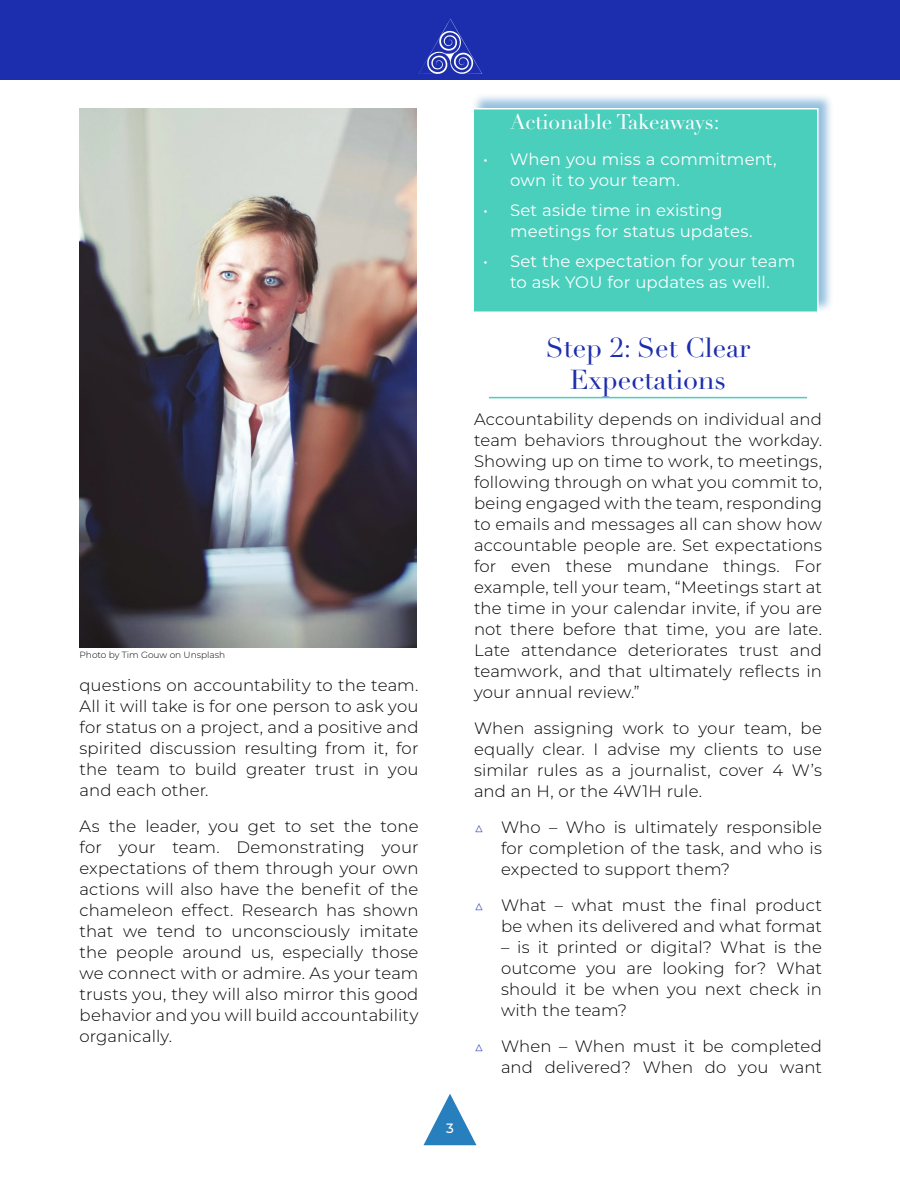
<style>
.page{position:relative;width:900px;height:1200px;background:#fff}
.page>*{position:absolute;margin:0;border:0;box-sizing:border-box;transform-origin:0 0}
.Headings{font:27px/32.4px "Didot LT Pro";color:#1c2dad;text-align:center}
.Headings-2{font:21px "Didot LT Pro";color:#fff}
.Body{font:300 16.5px/21px "Montserrat";letter-spacing:.01em;color:#000;text-align:justify}
.t1{font:16.5px/21px "Montserrat";letter-spacing:.01em;color:#fff}
.t2{font:500 13.5px "Montserrat";color:#fff}
.t3{font:300 9px "Montserrat";color:#000}
.s1{color:#1c2dad}
</style>
<div class="page">
<svg style="left:423px;top:1094px;width:54px;height:51px"></svg>
<div style="left:0;top:1px;width:900px;height:79px;background:#1c2dad"></div>
<svg style="left:419px;top:19px;width:63px;height:55px"></svg>
<hr style="left:489px;top:397px;width:318px;height:1px;background:#4acfbd">
<img style="left:80px;top:108px;width:337px;height:540px">
<div style="left:472px;top:92px;width:362px;height:222px;background:#287fbd;opacity:.5"></div>
<div style="left:473px;top:109px;width:345px;height:203px;background:#4acfbd"></div>
<div style="left:472px;top:108px;width:347px;height:205px;border:2px solid #fff"></div>
<p class="t3" style="left:80px;top:649px;width:147px">Photo by Tim Gouw on Unsplash</p>
<p class="Body" style="left:80px;top:674px;width:341px">questions on accountability to the team.<br>All it will take is for one person to ask you for status on a project, and a positive and spirited discussion resulting from it, for the team to build greater trust in you and each other.</p>
<p class="Body" style="left:80px;top:815px;width:341px">As the leader, you get to set the tone for your team. Demonstrating your expectations of them through your own actions will also have the benefit of the chameleon effect. Research has shown that we tend to unconsciously imitate the people around us, especially those we connect with or admire. As your team trusts you, they will also mirror this good behavior and you will build accountability organically.</p>
<p class="t2" style="left:446px;top:1118px;width:9px">3</p>
<p class="Headings-2" style="left:510px;top:109px;width:211px">Actionable Takeaways:</p>
<p class="t1" style="left:510px;top:148px;width:268px;text-indent:-27px">• When you miss a commitment, own it to your team.</p>
<p class="t1" style="left:510px;top:199px;width:244px;text-indent:-27px">• Set aside time in existing meetings for status updates.</p>
<p class="t1" style="left:483px;top:250px;width:314px;text-align:center">• Set the expectation for your team to ask YOU for updates as well.</p>
<p class="Headings" style="left:546px;top:332px;width:206px">Step 2: Set Clear<br>Expectations</p>
<p class="Body" style="left:474px;top:408px;width:350px">Accountability depends on individual and team behaviors throughout the workday.<br>Showing up on time to work, to meetings, following through on what you commit to, being engaged with the team, responding to emails and messages all can show how accountable people are. Set expectations for even these mundane things. For example, tell your team, “Meetings start at the time in your calendar invite, if you are not there before that time, you are late.<br>Late attendance deteriorates trust and teamwork, and that ultimately reflects in your annual review.”</p>
<p class="Body" style="left:474px;top:717px;width:349px">When assigning work to your team, be equally clear. I advise my clients to use similar rules as a journalist, cover 4 W’s and an H, or the 4W1H rule.</p>
<p class="Body" style="left:501px;top:816px;width:323px;text-indent:-27px"><span class="s1">△</span> Who – Who is ultimately responsible for completion of the task, and who is expected to support them?</p>
<p class="Body" style="left:474px;top:894px;width:349px;text-align:right"><span class="s1">△</span> What – what must the final product be when its delivered and what format</p>
<p class="Body" style="left:501px;top:936px;width:323px">– is it printed or digital? What is the outcome you are looking for? What should it be when you next check in with the team?</p>
<p class="Body" style="left:474px;top:1035px;width:350px;text-align:right"><span class="s1">△</span> When – When must it be completed and delivered? When do you want</p>
</div>
